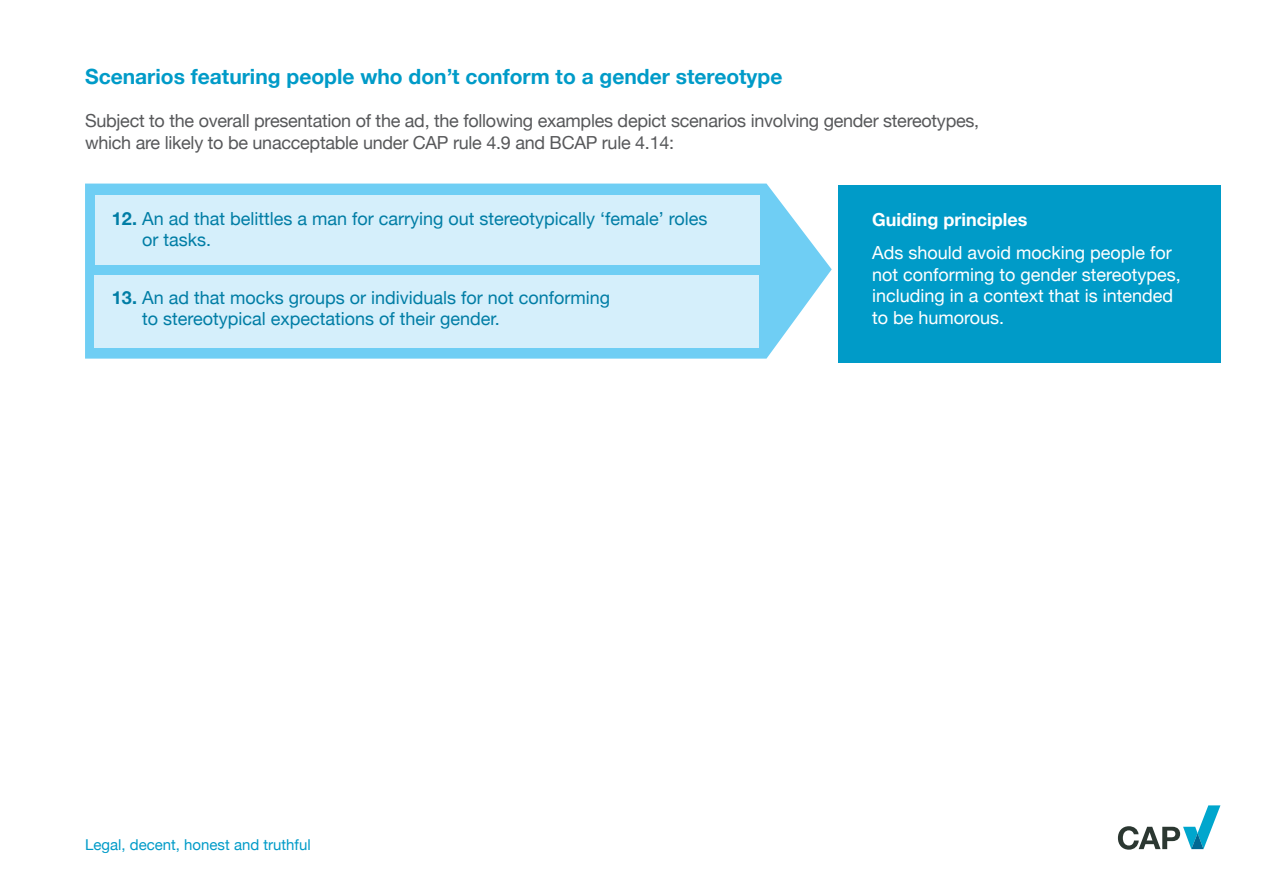
<style>
.page{position:relative;width:1263px;height:893px;background:#fff}
.page>*{position:absolute;margin:0;border:0;box-sizing:border-box;transform-origin:0 0}
.t1{font:700 21px "Helvetica Neue";color:#009bc8}
.t2{font:18px "Helvetica Neue";color:#007da5}
.t3{font:18px/21.6px "Helvetica Neue";letter-spacing:-.015em;color:#57585a}
.t4{font:18px/21.6px "Helvetica Neue";color:#fff}
.t5{font:700 18px "Helvetica Neue";color:#fff}
.t6{font:15px "Helvetica Neue";color:#009bc8}
.s1{font-weight:700}
</style>
<div class="page">
<svg style="left:1118px;top:805px;width:102px;height:45px"></svg>
<div style="left:839px;top:185px;width:382px;height:178px;background:#009bc8"></div>
<svg style="left:85px;top:184px;width:747px;height:175px;fill:#6fcef4"></svg>
<div style="left:95px;top:195px;width:664px;height:70px;background:#d5effb"></div>
<div style="left:94px;top:275px;width:664px;height:72px;background:#d5effb"></div>
<p class="t1" style="left:85px;top:60px;width:699px">Scenarios featuring people who don’t conform to a gender stereotype</p>
<p class="t3" style="left:85px;top:111px;width:896px">Subject to the overall presentation of the ad, the following examples depict scenarios involving gender stereotypes, which are likely to be unacceptable under CAP rule 4.9 and BCAP rule 4.14:</p>
<p class="t2" style="left:112px;top:205px;width:597px"><span class="s1">12.</span> An ad that belittles a man for carrying out stereotypically ‘female’ roles</p>
<p class="t2" style="left:142px;top:227px;width:71px">or tasks.</p>
<p class="t2" style="left:112px;top:284px;width:500px"><span class="s1">13.</span> An ad that mocks groups or individuals for not conforming</p>
<p class="t2" style="left:142px;top:306px;width:359px">to stereotypical expectations of their gender.</p>
<p class="t5" style="left:872px;top:205px;width:157px">Guiding principles</p>
<p class="t4" style="left:872px;top:243px;width:310px">Ads should avoid mocking people for not conforming to gender stereotypes, including in a context that is intended to be humorous.</p>
<p class="t6" style="left:85px;top:834px;width:227px">Legal, decent, honest and truthful</p>
</div>
